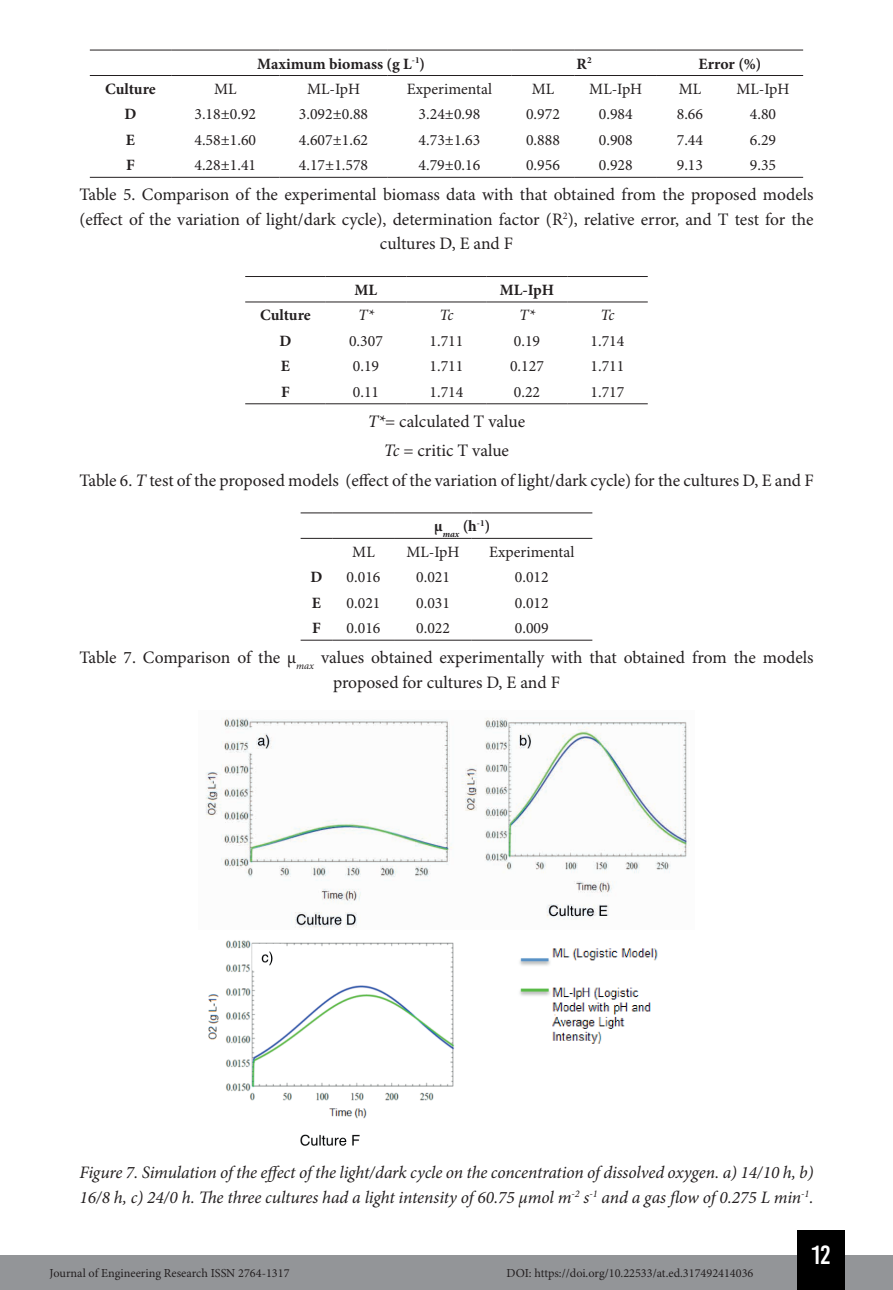
<style>
.page{position:relative;width:893px;height:1290px;background:#fff}
.page>*{position:absolute;margin:0;border:0;box-sizing:border-box;transform-origin:0 0}
.t1{font:26.25px "Bebas Kai";color:#fff}
.t2{font:17.5px/24.5px "Minion Pro";color:#231f20;text-align:center}
.t3{font:italic 17.5px/24.5px "Minion Pro";letter-spacing:-.01em;color:#231f20}
.t4{font:15.75px "Minion Pro";color:#231f20}
.t5{font:700 15.75px "Minion Pro";color:#231f20}
.t6{font:italic 15.75px "Minion Pro";color:#231f20}
.t7{font:12.25px "Minion Pro";color:#231f20}
.s1{font-style:italic}
</style>
<div class="page">
<div style="left:0;top:1255px;width:893px;height:35px;background:#939598"></div>
<div style="left:797px;top:1230px;width:48px;height:60px;background:#000"></div>
<hr style="left:90px;top:177px;width:81px;height:1px;background:#231f20">
<hr style="left:171px;top:177px;width:108px;height:1px;background:#231f20">
<hr style="left:279px;top:177px;width:109px;height:1px;background:#231f20">
<hr style="left:388px;top:177px;width:123px;height:1px;background:#231f20">
<hr style="left:511px;top:177px;width:64px;height:1px;background:#231f20">
<hr style="left:575px;top:177px;width:82px;height:1px;background:#231f20">
<hr style="left:657px;top:177px;width:66px;height:1px;background:#231f20">
<hr style="left:723px;top:177px;width:80px;height:1px;background:#231f20">
<hr style="left:90px;top:50px;width:81px;height:1px;background:#231f20">
<hr style="left:171px;top:50px;width:108px;height:1px;background:#231f20">
<hr style="left:279px;top:50px;width:109px;height:1px;background:#231f20">
<hr style="left:388px;top:50px;width:123px;height:1px;background:#231f20">
<hr style="left:511px;top:50px;width:64px;height:1px;background:#231f20">
<hr style="left:575px;top:50px;width:82px;height:1px;background:#231f20">
<hr style="left:657px;top:50px;width:66px;height:1px;background:#231f20">
<hr style="left:723px;top:50px;width:80px;height:1px;background:#231f20">
<hr style="left:90px;top:75px;width:81px;height:1px;background:#231f20">
<hr style="left:171px;top:75px;width:108px;height:1px;background:#231f20">
<hr style="left:279px;top:75px;width:109px;height:1px;background:#231f20">
<hr style="left:388px;top:75px;width:123px;height:1px;background:#231f20">
<hr style="left:511px;top:75px;width:64px;height:1px;background:#231f20">
<hr style="left:575px;top:75px;width:82px;height:1px;background:#231f20">
<hr style="left:657px;top:75px;width:66px;height:1px;background:#231f20">
<hr style="left:723px;top:75px;width:80px;height:1px;background:#231f20">
<hr style="left:245px;top:403px;width:81px;height:1px;background:#231f20">
<hr style="left:326px;top:403px;width:80px;height:1px;background:#231f20">
<hr style="left:406px;top:403px;width:81px;height:1px;background:#231f20">
<hr style="left:487px;top:403px;width:80px;height:1px;background:#231f20">
<hr style="left:567px;top:403px;width:81px;height:1px;background:#231f20">
<hr style="left:245px;top:276px;width:81px;height:1px;background:#231f20">
<hr style="left:326px;top:276px;width:80px;height:1px;background:#231f20">
<hr style="left:406px;top:276px;width:81px;height:1px;background:#231f20">
<hr style="left:487px;top:276px;width:80px;height:1px;background:#231f20">
<hr style="left:567px;top:276px;width:81px;height:1px;background:#231f20">
<hr style="left:245px;top:301px;width:81px;height:1px;background:#231f20">
<hr style="left:326px;top:301px;width:80px;height:1px;background:#231f20">
<hr style="left:406px;top:301px;width:81px;height:1px;background:#231f20">
<hr style="left:487px;top:301px;width:80px;height:1px;background:#231f20">
<hr style="left:567px;top:301px;width:81px;height:1px;background:#231f20">
<hr style="left:301px;top:640px;width:31px;height:1px;background:#231f20">
<hr style="left:332px;top:640px;width:63px;height:1px;background:#231f20">
<hr style="left:395px;top:640px;width:76px;height:1px;background:#231f20">
<hr style="left:471px;top:640px;width:121px;height:1px;background:#231f20">
<hr style="left:301px;top:512px;width:31px;height:1px;background:#231f20">
<hr style="left:332px;top:512px;width:63px;height:1px;background:#231f20">
<hr style="left:395px;top:512px;width:76px;height:1px;background:#231f20">
<hr style="left:471px;top:512px;width:121px;height:1px;background:#231f20">
<hr style="left:301px;top:538px;width:31px;height:1px;background:#231f20">
<hr style="left:332px;top:538px;width:63px;height:1px;background:#231f20">
<hr style="left:395px;top:538px;width:76px;height:1px;background:#231f20">
<hr style="left:471px;top:538px;width:121px;height:1px;background:#231f20">
<img style="left:206px;top:718px;width:481px;height:210px">
<img style="left:208px;top:940px;width:450px;height:206px">
<p class="t5" style="left:257px;top:52px;width:169px">Maximum biomass (g L<sup>-1</sup>)</p>
<p class="t5" style="left:577px;top:52px;width:16px">R<sup>2</sup></p>
<p class="t5" style="left:699px;top:52px;width:64px">Error (%)</p>
<p class="t5" style="left:105px;top:78px;width:52px">Culture</p>
<p class="t4" style="left:214px;top:80px;width:24px">ML</p>
<p class="t4" style="left:307px;top:80px;width:55px">ML-IpH</p>
<p class="t4" style="left:407px;top:80px;width:87px">Experimental</p>
<p class="t4" style="left:532px;top:80px;width:24px">ML</p>
<p class="t4" style="left:589px;top:80px;width:55px">ML-IpH</p>
<p class="t4" style="left:679px;top:80px;width:24px">ML</p>
<p class="t4" style="left:736px;top:80px;width:55px">ML-IpH</p>
<p class="t5" style="left:125px;top:103px;width:13px">D</p>
<p class="t4" style="left:194px;top:105px;width:63px">3.18±0.92</p>
<p class="t4" style="left:299px;top:105px;width:71px">3.092±0.88</p>
<p class="t4" style="left:419px;top:105px;width:63px">3.24±0.98</p>
<p class="t4" style="left:526px;top:105px;width:35px">0.972</p>
<p class="t4" style="left:599px;top:105px;width:35px">0.984</p>
<p class="t4" style="left:677px;top:105px;width:28px">8.66</p>
<p class="t4" style="left:750px;top:105px;width:28px">4.80</p>
<p class="t5" style="left:126px;top:129px;width:11px">E</p>
<p class="t4" style="left:194px;top:130px;width:63px">4.58±1.60</p>
<p class="t4" style="left:299px;top:130px;width:71px">4.607±1.62</p>
<p class="t4" style="left:419px;top:130px;width:63px">4.73±1.63</p>
<p class="t4" style="left:526px;top:130px;width:35px">0.888</p>
<p class="t4" style="left:599px;top:130px;width:35px">0.908</p>
<p class="t4" style="left:677px;top:130px;width:28px">7.44</p>
<p class="t4" style="left:750px;top:130px;width:28px">6.29</p>
<p class="t5" style="left:126px;top:154px;width:10px">F</p>
<p class="t4" style="left:194px;top:156px;width:63px">4.28±1.41</p>
<p class="t4" style="left:299px;top:156px;width:71px">4.17±1.578</p>
<p class="t4" style="left:419px;top:156px;width:63px">4.79±0.16</p>
<p class="t4" style="left:526px;top:156px;width:35px">0.956</p>
<p class="t4" style="left:599px;top:156px;width:35px">0.928</p>
<p class="t4" style="left:677px;top:156px;width:28px">9.13</p>
<p class="t4" style="left:750px;top:156px;width:28px">9.35</p>
<p class="t2" style="left:79px;top:183px;width:736px">Table 5. Comparison of the experimental biomass data with that obtained from the proposed models (effect of the variation of light/dark cycle), determination factor (R<sup>2</sup>), relative error, and T test for the cultures D, E and F</p>
<p class="t5" style="left:355px;top:279px;width:24px">ML</p>
<p class="t5" style="left:500px;top:279px;width:56px">ML-IpH</p>
<p class="t5" style="left:260px;top:304px;width:52px">Culture</p>
<p class="t6" style="left:358px;top:305px;width:17px">T*</p>
<p class="t6" style="left:439px;top:305px;width:15px">Tc</p>
<p class="t6" style="left:519px;top:305px;width:17px">T*</p>
<p class="t6" style="left:600px;top:305px;width:15px">Tc</p>
<p class="t5" style="left:279px;top:330px;width:13px">D</p>
<p class="t4" style="left:349px;top:331px;width:35px">0.307</p>
<p class="t4" style="left:430px;top:331px;width:35px">1.711</p>
<p class="t4" style="left:514px;top:331px;width:28px">0.19</p>
<p class="t4" style="left:591px;top:331px;width:35px">1.714</p>
<p class="t5" style="left:281px;top:355px;width:11px">E</p>
<p class="t4" style="left:353px;top:357px;width:28px">0.19</p>
<p class="t4" style="left:430px;top:357px;width:35px">1.711</p>
<p class="t4" style="left:510px;top:357px;width:35px">0.127</p>
<p class="t4" style="left:591px;top:357px;width:35px">1.711</p>
<p class="t5" style="left:281px;top:381px;width:10px">F</p>
<p class="t4" style="left:353px;top:382px;width:28px">0.11</p>
<p class="t4" style="left:430px;top:382px;width:35px">1.714</p>
<p class="t4" style="left:514px;top:382px;width:28px">0.22</p>
<p class="t4" style="left:591px;top:382px;width:35px">1.717</p>
<p class="t2" style="left:79px;top:407px;width:736px;line-height:29.4px"><span class="s1">T*</span>= calculated T value<br><span class="s1">Tc</span> = critic T value<br>Table 6. <span class="s1">T</span> test of the proposed models (effect of the variation of light/dark cycle) for the cultures D, E and F</p>
<p class="t5" style="left:434px;top:515px;width:57px">µ<sub>max</sub> (h<sup>-1</sup>)</p>
<p class="t4" style="left:352px;top:542px;width:24px">ML</p>
<p class="t4" style="left:407px;top:542px;width:55px">ML-IpH</p>
<p class="t4" style="left:489px;top:542px;width:87px">Experimental</p>
<p class="t5" style="left:310px;top:566px;width:13px">D</p>
<p class="t4" style="left:347px;top:568px;width:35px">0.016</p>
<p class="t4" style="left:416px;top:568px;width:35px">0.021</p>
<p class="t4" style="left:515px;top:568px;width:35px">0.012</p>
<p class="t5" style="left:312px;top:592px;width:11px">E</p>
<p class="t4" style="left:347px;top:593px;width:35px">0.021</p>
<p class="t4" style="left:416px;top:593px;width:35px">0.031</p>
<p class="t4" style="left:515px;top:593px;width:35px">0.012</p>
<p class="t5" style="left:312px;top:617px;width:10px">F</p>
<p class="t4" style="left:347px;top:619px;width:35px">0.016</p>
<p class="t4" style="left:416px;top:619px;width:35px">0.022</p>
<p class="t4" style="left:515px;top:619px;width:35px">0.009</p>
<p class="t2" style="left:79px;top:646px;width:736px">Table 7. Comparison of the µ<sub>max</sub> values obtained experimentally with that obtained from the models proposed for cultures D, E and F</p>
<p class="t3" style="left:79px;top:1160px;width:736px">Figure 7. Simulation of the effect of the light/dark cycle on the concentration of dissolved oxygen. a) 14/10 h, b)<br>16/8 h, c) 24/0 h. The three cultures had a light intensity of 60.75 µmol m<sup>-2</sup> s<sup>-1</sup> and a gas flow of 0.275 L min<sup>-1</sup>.</p>
<p class="t7" style="left:50px;top:1266px;width:241px">Journal of Engineering Research ISSN 2764-1317</p>
<p class="t7" style="left:506px;top:1266px;width:248px">DOI: https://doi.org/10.22533/at.ed.317492414036</p>
<h1 class="t1" style="left:812px;top:1241px;width:20px">12</h1>
</div>
